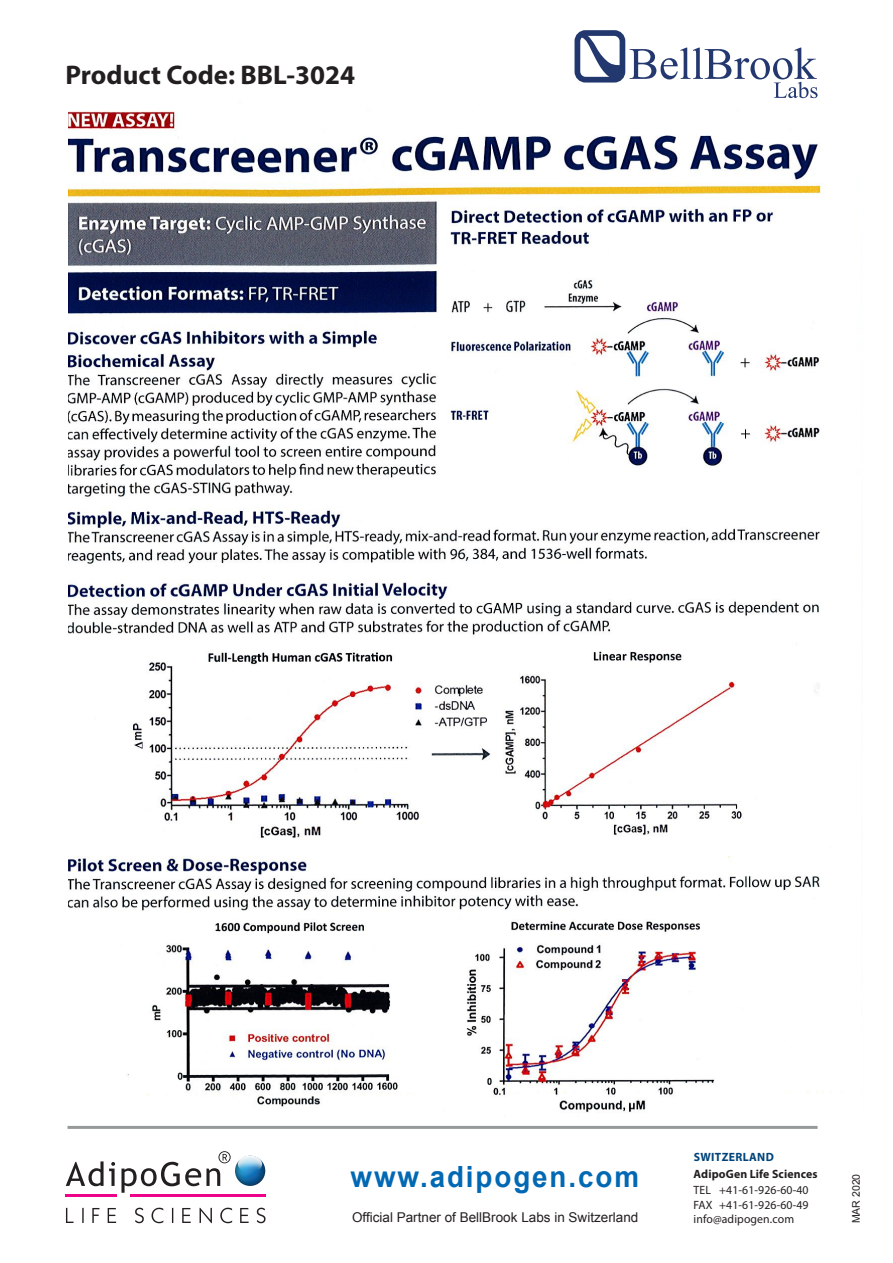
<style>
.page{position:relative;width:893px;height:1263px;background:#fff}
.page>*{position:absolute;margin:0;border:0;box-sizing:border-box;transform-origin:0 0}
.t1{font:700 29.25px "Arial";letter-spacing:.07em;color:#0168b3;scale:.95 1}
.t2{font:700 27px "Myriad Pro";color:#231f20}
.t3{font:13.5px "Arial";color:#231f20}
.t4{font:12px/14.5px "Myriad Pro";letter-spacing:.01em;color:#231f20;text-align:justify}
.t5{font:700 12px "Myriad Pro";letter-spacing:.01em;color:#231f20}
.t6{font:700 12px "Myriad Pro";letter-spacing:.03em;color:#00447b}
.t7{font:10.5px "Arial";color:#231f20}
</style>
<div class="page">
<img style="left:68px;top:111px;width:756px;height:1002px">
<svg style="left:66px;top:1161px;width:49px;height:25px"></svg>
<img style="left:235px;top:1156px;width:30px;height:30px;border-radius:15px">
<svg style="left:121px;top:1151px;width:110px;height:42px"></svg>
<hr style="left:65px;top:1194px;width:52px;height:3px;background:#ed028c">
<hr style="left:130px;top:1194px;width:135px;height:3px;background:#ed028c">
<svg style="left:66px;top:1208px;width:8px;height:15px"></svg>
<svg style="left:82px;top:1208px;width:2px;height:15px"></svg>
<svg style="left:92px;top:1208px;width:8px;height:15px"></svg>
<svg style="left:108px;top:1208px;width:8px;height:15px"></svg>
<svg style="left:135px;top:1207px;width:9px;height:16px"></svg>
<svg style="left:152px;top:1208px;width:11px;height:15px"></svg>
<svg style="left:172px;top:1208px;width:1px;height:15px"></svg>
<svg style="left:182px;top:1208px;width:9px;height:15px"></svg>
<svg style="left:200px;top:1208px;width:12px;height:15px"></svg>
<svg style="left:220px;top:1208px;width:12px;height:15px"></svg>
<svg style="left:240px;top:1208px;width:9px;height:15px"></svg>
<svg style="left:257px;top:1207px;width:8px;height:16px"></svg>
<div style="left:575px;top:30px;width:50px;height:53px;border:6px solid #22376e;border-radius:8px"></div>
<svg style="left:578px;top:33px;width:44px;height:46px"></svg>
<svg style="left:630px;top:48px;width:187px;height:50px"></svg>
<hr style="left:68px;top:1126px;width:750px;height:3px;background:#979a9b">
<h2 class="t2" style="left:65px;top:57px;width:291px">Product Code: BBL-3024</h2>
<h1 class="t1" style="left:350px;top:1157px;width:305px">www.adipogen.com</h1>
<p class="t3" style="left:352px;top:1208px;width:288px">Official Partner of BellBrook Labs in Switzerland</p>
<p class="t6" style="left:694px;top:1149px;width:82px">SWITZERLAND</p>
<p class="t5" style="left:694px;top:1166px;width:125px">AdipoGen Life Sciences</p>
<p class="t4" style="left:694px;top:1183px;width:117px">TEL +41-61-926-60-40<br>FAX +41-61-926-60-49 info@adipogen.com</p>
<p class="t7" style="left:849px;top:1223px;width:51px;rotate:-90deg">MAR 2020</p>
</div>
